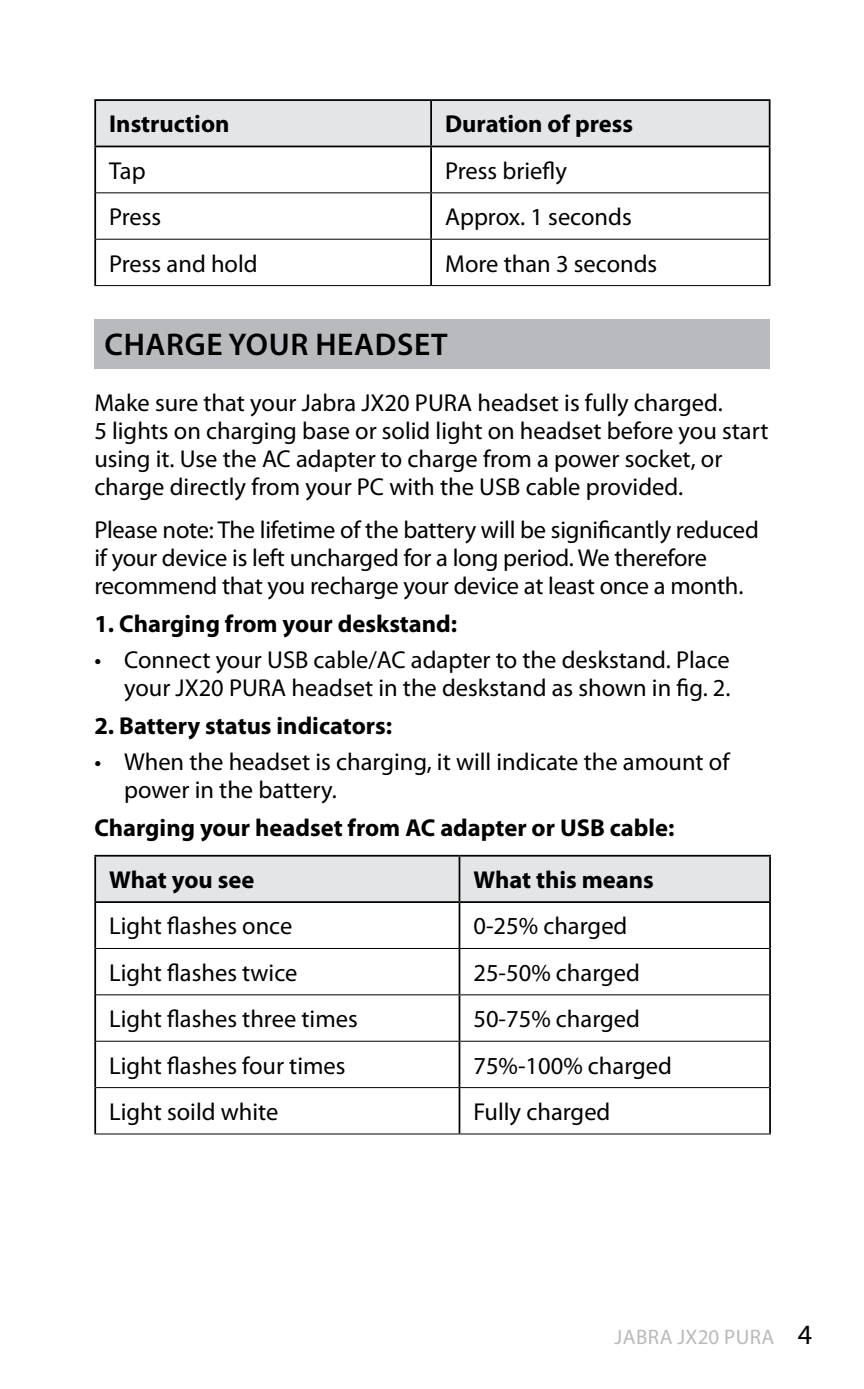
<style>
.page{position:relative;width:864px;height:1389px;background:#fff}
.page>*{position:absolute;margin:0;border:0;box-sizing:border-box;transform-origin:0 0}
.t1{font:600 31.5px "Myriad Pro";letter-spacing:.02em;color:#000}
.t2{font:28px "Myriad Pro";color:#000}
.t3{font:24.5px/28px "Myriad Pro";color:#000}
.t4{font:700 24.5px/52.1px "Myriad Pro";color:#000}
.t5{font:21px "Myriad Pro";letter-spacing:.02em;color:#b9babd}
</style>
<div class="page">
<div style="left:96px;top:101px;width:672px;height:45px;background:#e3e5e6"></div>
<hr style="left:94px;top:99px;width:337px;height:2px;background:#000">
<hr style="left:94px;top:101px;width:2px;height:45px;background:#000">
<hr style="left:431px;top:99px;width:339px;height:2px;background:#000">
<hr style="left:430px;top:101px;width:2px;height:45px;background:#000">
<hr style="left:768px;top:101px;width:2px;height:45px;background:#000">
<hr style="left:94px;top:146px;width:337px;height:1px;background:#000">
<hr style="left:94px;top:147px;width:2px;height:46px;background:#000">
<hr style="left:431px;top:146px;width:339px;height:1px;background:#000">
<hr style="left:430px;top:147px;width:2px;height:45px;background:#000">
<hr style="left:768px;top:147px;width:2px;height:46px;background:#000">
<hr style="left:94px;top:193px;width:2px;height:46px;background:#000">
<hr style="left:430px;top:193px;width:2px;height:46px;background:#000">
<hr style="left:768px;top:193px;width:2px;height:46px;background:#000">
<hr style="left:96px;top:192px;width:335px;height:1px;background:#000">
<hr style="left:431px;top:192px;width:337px;height:1px;background:#000">
<hr style="left:94px;top:239px;width:2px;height:46px;background:#000">
<hr style="left:96px;top:239px;width:335px;height:1px;background:#000">
<hr style="left:431px;top:239px;width:337px;height:1px;background:#000">
<hr style="left:430px;top:240px;width:2px;height:45px;background:#000">
<hr style="left:768px;top:239px;width:2px;height:46px;background:#000">
<hr style="left:94px;top:285px;width:337px;height:1px;background:#000">
<hr style="left:431px;top:285px;width:339px;height:1px;background:#000">
<div style="left:94px;top:319px;width:675px;height:49px;background:#b9babd"></div>
<div style="left:96px;top:857px;width:672px;height:44px;background:#e3e5e6"></div>
<hr style="left:94px;top:855px;width:365px;height:2px;background:#000">
<hr style="left:94px;top:857px;width:2px;height:44px;background:#000">
<hr style="left:459px;top:855px;width:311px;height:2px;background:#000">
<hr style="left:458px;top:857px;width:2px;height:44px;background:#000">
<hr style="left:768px;top:857px;width:2px;height:44px;background:#000">
<hr style="left:94px;top:901px;width:365px;height:2px;background:#000">
<hr style="left:94px;top:903px;width:2px;height:45px;background:#000">
<hr style="left:459px;top:901px;width:311px;height:2px;background:#000">
<hr style="left:458px;top:903px;width:2px;height:45px;background:#000">
<hr style="left:768px;top:903px;width:2px;height:45px;background:#000">
<hr style="left:94px;top:948px;width:2px;height:47px;background:#000">
<hr style="left:458px;top:949px;width:2px;height:45px;background:#000">
<hr style="left:768px;top:948px;width:2px;height:47px;background:#000">
<hr style="left:94px;top:995px;width:2px;height:46px;background:#000">
<hr style="left:458px;top:995px;width:2px;height:46px;background:#000">
<hr style="left:768px;top:995px;width:2px;height:46px;background:#000">
<hr style="left:96px;top:948px;width:363px;height:1px;background:#000">
<hr style="left:459px;top:948px;width:309px;height:1px;background:#000">
<hr style="left:96px;top:994px;width:363px;height:1px;background:#000">
<hr style="left:459px;top:994px;width:309px;height:1px;background:#000">
<hr style="left:94px;top:1041px;width:2px;height:47px;background:#000">
<hr style="left:94px;top:1088px;width:2px;height:46px;background:#000">
<hr style="left:96px;top:1041px;width:363px;height:1px;background:#000">
<hr style="left:459px;top:1041px;width:309px;height:1px;background:#000">
<hr style="left:458px;top:1042px;width:2px;height:45px;background:#000">
<hr style="left:458px;top:1088px;width:2px;height:46px;background:#000">
<hr style="left:768px;top:1041px;width:2px;height:47px;background:#000">
<hr style="left:768px;top:1088px;width:2px;height:46px;background:#000">
<hr style="left:96px;top:1087px;width:363px;height:1px;background:#000">
<hr style="left:94px;top:1133px;width:365px;height:2px;background:#000">
<hr style="left:459px;top:1087px;width:309px;height:1px;background:#000">
<hr style="left:459px;top:1133px;width:311px;height:2px;background:#000">
<p class="t4" style="left:109px;top:97px;width:122px">Instruction</p>
<p class="t4" style="left:445px;top:97px;width:189px">Duration of press</p>
<p class="t3" style="left:109px;top:156px;width:38px">Tap</p>
<p class="t3" style="left:445px;top:156px;width:123px">Press briefly</p>
<p class="t3" style="left:109px;top:203px;width:54px">Press</p>
<p class="t3" style="left:445px;top:203px;width:188px">Approx. 1 seconds</p>
<p class="t3" style="left:109px;top:249px;width:150px">Press and hold</p>
<p class="t3" style="left:445px;top:249px;width:213px">More than 3 seconds</p>
<p class="t1" style="left:104px;top:324px;width:344px">CHARGE YOUR HEADSET</p>
<p class="t3" style="left:94px;top:389px;width:675px">Make sure that your Jabra JX20 PURA headset is fully charged.<br>5 lights on charging base or solid light on headset before you start using it. Use the AC adapter to charge from a power socket, or charge directly from your PC with the USB cable provided.</p>
<p class="t3" style="left:94px;top:516px;width:665px">Please note: The lifetime of the battery will be significantly reduced if your device is left uncharged for a long period. We therefore recommend that you recharge your device at least once a month.</p>
<p class="t4" style="left:94px;top:597px;width:364px">1. Charging from your deskstand:</p>
<p class="t3" style="left:94px;top:645px;width:637px;text-align:right">• Connect your USB cable/AC adapter to the deskstand. Place your JX20 PURA headset in the deskstand as shown in fig. 2.</p>
<p class="t4" style="left:94px;top:699px;width:299px">2. Battery status indicators:</p>
<p class="t3" style="left:124px;top:747px;width:606px;text-indent:-30px">• When the headset is charging, it will indicate the amount of power in the battery.</p>
<p class="t4" style="left:109px;top:801px;width:566px;text-indent:-15px">Charging your headset from AC adapter or USB cable:<br>What you see</p>
<p class="t4" style="left:473px;top:853px;width:182px">What this means</p>
<p class="t3" style="left:109px;top:912px;width:185px">Light flashes once</p>
<p class="t3" style="left:473px;top:912px;width:155px">0-25% charged</p>
<p class="t3" style="left:109px;top:958px;width:190px">Light flashes twice</p>
<p class="t3" style="left:473px;top:958px;width:168px">25-50% charged</p>
<p class="t3" style="left:109px;top:1005px;width:250px">Light flashes three times</p>
<p class="t3" style="left:473px;top:1005px;width:168px">50-75% charged</p>
<p class="t3" style="left:109px;top:1051px;width:238px">Light flashes four times</p>
<p class="t3" style="left:473px;top:1051px;width:200px">75%-100% charged</p>
<p class="t3" style="left:109px;top:1097px;width:171px">Light soild white</p>
<p class="t3" style="left:473px;top:1097px;width:138px">Fully charged</p>
<p class="t5" style="left:614px;top:1324px;width:158px">Jabra JX20 Pura</p>
<p class="t2" style="left:797px;top:1317px;width:16px">4</p>
</div>
